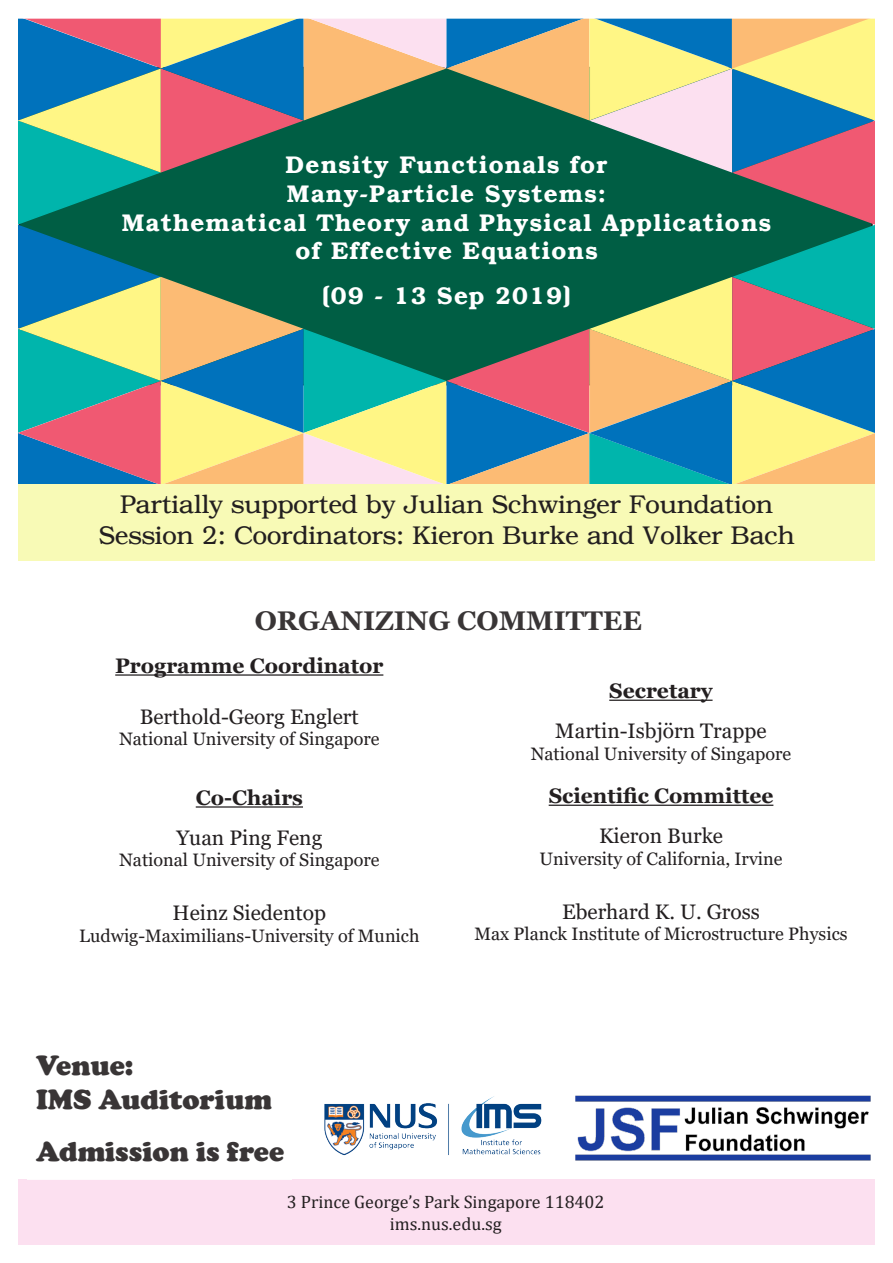
<style>
.page{position:relative;width:893px;height:1263px;background:#fff}
.page>*{position:absolute;margin:0;border:0;box-sizing:border-box;transform-origin:0 0}
.t1{font:900 28.5px/34.2px "Cooper";color:#231f20}
.t2{font:700 27px "Georgia";color:#231f20}
.t3{font:300 25.5px/30.6px "Brussels";color:#231f20;text-align:center}
.t4{font:600 24px/28.8px "Brussels";letter-spacing:.05em;color:#fff;text-align:center}
.t5{font:21px/39.6px "Georgia";color:#231f20;text-align:center}
.t6{font:700 21px/39.6px "Georgia";color:#231f20;text-align:center}
.t7{font:18px "Georgia";color:#231f20}
.t8{font:18px "Cambria";color:#231f20}
.s1{font-weight:700}
.s2{font-weight:400}
</style>
<div class="page">
<div style="left:18px;top:1179px;width:857px;height:66px;background:#fce0f0"></div>
<div style="left:18px;top:484px;width:857px;height:77px;background:#f8fab6"></div>
<svg style="left:18px;top:18px;width:857px;height:466px;background:#658f7c"></svg>
<hr style="left:115px;top:674px;width:268px;height:2px;background:#231f20">
<hr style="left:196px;top:806px;width:107px;height:2px;background:#231f20">
<hr style="left:609px;top:700px;width:104px;height:1px;background:#231f20">
<hr style="left:549px;top:805px;width:224px;height:1px;background:#231f20">
<img style="left:575px;top:1095px;width:296px;height:66px">
<img style="left:324px;top:1096px;width:218px;height:60px">
<p class="t4" style="left:122px;top:149px;width:651px">Density Functionals for<br>Many-Particle Systems:<br>Mathematical Theory and Physical Applications of Effective Equations</p>
<p class="t4" style="left:322px;top:281px;width:250px">(09 - 13 Sep 2019)</p>
<p class="t3" style="left:98px;top:489px;width:698px">Partially supported by Julian Schwinger Foundation<br>Session 2: Coordinators: Kieron Burke and Volker Bach</p>
<h2 class="t2" style="left:255px;top:603px;width:389px">ORGANIZING COMMITTEE</h2>
<p class="t6" style="left:115px;top:646px;width:270px">Programme Coordinator</p>
<p class="t5" style="left:140px;top:697px;width:221px">Berthold-Georg Englert</p>
<p class="t7" style="left:119px;top:728px;width:262px">National University of Singapore</p>
<p class="t6" style="left:196px;top:778px;width:109px">Co-Chairs</p>
<p class="t5" style="left:176px;top:818px;width:147px">Yuan Ping Feng</p>
<p class="t7" style="left:119px;top:849px;width:262px">National University of Singapore</p>
<p class="t5" style="left:173px;top:894px;width:155px">Heinz Siedentop</p>
<p class="t7" style="left:79px;top:925px;width:342px">Ludwig-Maximilians-University of Munich</p>
<h1 class="t1" style="left:36px;top:1048px;width:237px">Venue:<br>IMS Auditorium</h1>
<h1 class="t1" style="left:36px;top:1134px;width:250px">Admission is free</h1>
<p class="t5" style="left:555px;top:672px;width:213px"><span class="s1">Secretary<br></span>Martin-Isbjörn Trappe</p>
<p class="t7" style="left:531px;top:742px;width:262px">National University of Singapore</p>
<p class="t6" style="left:549px;top:776px;width:226px">Scientific Committee<br><span class="s2">Kieron Burke</span></p>
<p class="t7" style="left:539px;top:847px;width:245px">University of California, Irvine</p>
<p class="t5" style="left:562px;top:892px;width:199px">Eberhard K. U. Gross</p>
<p class="t7" style="left:474px;top:923px;width:375px">Max Planck Institute of Microstructure Physics</p>
<p class="t8" style="left:287px;top:1191px;width:319px">3 Prince George’s Park Singapore 118402</p>
<p class="t8" style="left:390px;top:1213px;width:113px">ims.nus.edu.sg</p>
</div>
